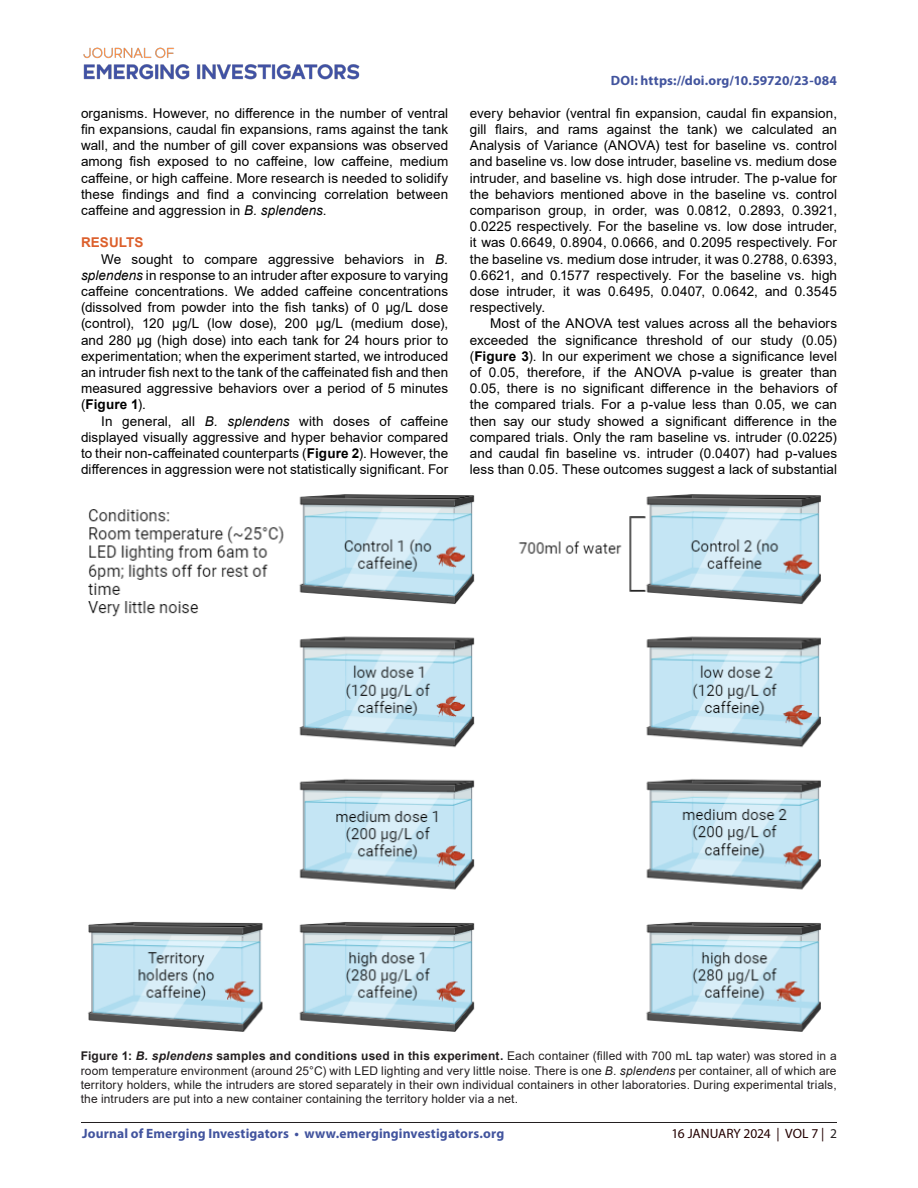
<style>
.page{position:relative;width:918px;height:1188px;background:#fff}
.page>*{position:absolute;margin:0;border:0;box-sizing:border-box;transform-origin:0 0}
.t1{font:13.5px/16.2px "Arial";letter-spacing:.01em;color:#000;text-align:justify}
.t2{font:700 13.5px "Myriad Pro";letter-spacing:.01em;color:#42549e}
.t3{font:13.5px "Myriad Pro";letter-spacing:-.01em;color:#230000}
.t4{font:700 13.5px "Arial";letter-spacing:.005em;color:#dc5f2b}
.t5{font:12px/14.4px "Arial";letter-spacing:.01em;color:#231f20;text-align:justify}
.s1{font-style:italic}
.s2{font-weight:700}
.s3{font-weight:700;font-style:italic}
.s4{color:#231f20}
</style>
<div class="page">
<hr style="left:81px;top:1122px;width:756px;height:1px;background:#231f20">
<img style="left:83px;top:47px;width:277px;height:33px">
<img style="left:88px;top:494px;width:733px;height:538px">
<p class="t1" style="left:81px;top:105px;width:369px">organisms. However, no difference in the number of ventral fin expansions, caudal fin expansions, rams against the tank wall, and the number of gill cover expansions was observed among fish exposed to no caffeine, low caffeine, medium caffeine, or high caffeine. More research is needed to solidify these findings and find a convincing correlation between caffeine and aggression in <span class="s1">B. splendens</span>.</p>
<p class="t4" style="left:81px;top:233px;width:64px">RESULTS</p>
<p class="t1" style="left:81px;top:251px;width:369px;text-indent:20px">We sought to compare aggressive behaviors in <span class="s1">B. splendens</span> in response to an intruder after exposure to varying caffeine concentrations. We added caffeine concentrations (dissolved from powder into the fish tanks) of 0 µg/L dose (control), 120 µg/L (low dose), 200 µg/L (medium dose), and 280 µg (high dose) into each tank for 24 hours prior to experimentation; when the experiment started, we introduced an intruder fish next to the tank of the caffeinated fish and then measured aggressive behaviors over a period of 5 minutes (<span class="s2">Figure 1</span>).</p>
<p class="t1" style="left:81px;top:413px;width:369px;text-indent:20px">In general, all <span class="s1">B. splendens</span> with doses of caffeine displayed visually aggressive and hyper behavior compared to their non-caffeinated counterparts (<span class="s2">Figure 2</span>). However, the differences in aggression were not statistically significant. For</p>
<p class="t2" style="left:611px;top:72px;width:228px">DOI: https://doi.org/10.59720/23-084</p>
<p class="t1" style="left:470px;top:105px;width:369px">every behavior (ventral fin expansion, caudal fin expansion, gill flairs, and rams against the tank) we calculated an Analysis of Variance (ANOVA) test for baseline vs. control and baseline vs. low dose intruder, baseline vs. medium dose intruder, and baseline vs. high dose intruder. The p-value for the behaviors mentioned above in the baseline vs. control comparison group, in order, was 0.0812, 0.2893, 0.3921, 0.0225 respectively. For the baseline vs. low dose intruder, it was 0.6649, 0.8904, 0.0666, and 0.2095 respectively. For the baseline vs. medium dose intruder, it was 0.2788, 0.6393, 0.6621, and 0.1577 respectively. For the baseline vs. high dose intruder, it was 0.6495, 0.0407, 0.0642, and 0.3545 respectively.</p>
<p class="t1" style="left:470px;top:316px;width:369px;text-indent:20px">Most of the ANOVA test values across all the behaviors exceeded the significance threshold of our study (0.05) (<span class="s2">Figure 3</span>). In our experiment we chose a significance level of 0.05, therefore, if the ANOVA p-value is greater than 0.05, there is no significant difference in the behaviors of the compared trials. For a p-value less than 0.05, we can then say our study showed a significant difference in the compared trials. Only the ram baseline vs. intruder (0.0225) and caudal fin baseline vs. intruder (0.0407) had p-values less than 0.05. These outcomes suggest a lack of substantial</p>
<p class="t5" style="left:81px;top:1049px;width:757px"><span class="s2">Figure 1:</span> <span class="s3">B. splendens</span> <span class="s2">samples and conditions used in this experiment.</span> Each container (filled with 700 mL tap water) was stored in a room temperature environment (around 25°C) with LED lighting and very little noise. There is one <span class="s1">B. splendens</span> per container, all of which are territory holders, while the intruders are stored separately in their own individual containers in other laboratories. During experimental trials, the intruders are put into a new container containing the territory holder via a net.</p>
<p class="t2" style="left:82px;top:1125px;width:424px">Journal of Emerging Investigators • www.emerginginvestigators.org</p>
<p class="t3" style="left:672px;top:1125px;width:167px">16 JANUARY 2024 | VOL 7 | <span class="s4">2</span></p>
</div>
